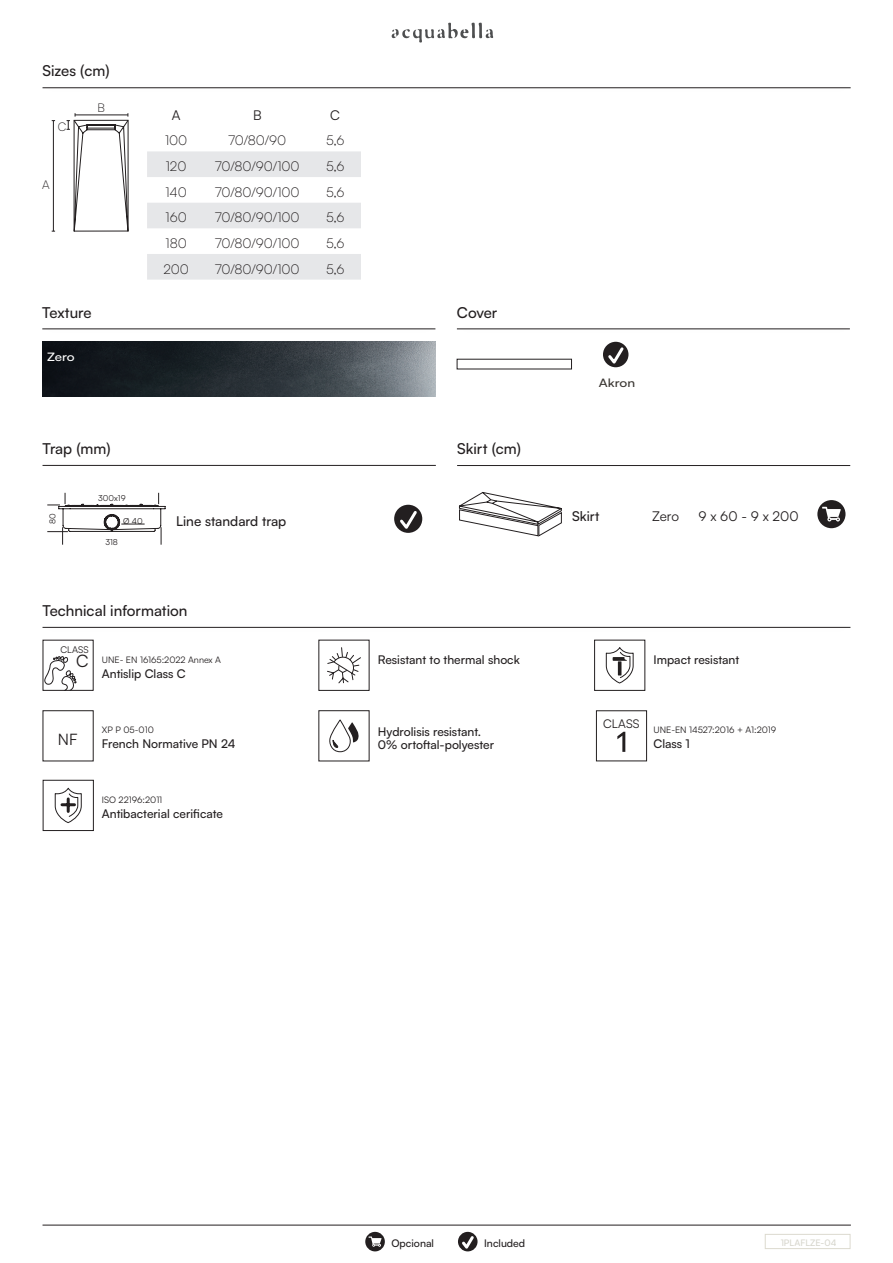
<style>
.page{position:relative;width:893px;height:1263px;background:#fff}
.page>*{position:absolute;margin:0;border:0;box-sizing:border-box;transform-origin:0 0}
.t1{font:17.1px "Satoshi";color:#231f20}
.t2{font:15.75px "Satoshi";color:#231f20}
.t3{font:500 15px "Satoshi";color:#231f20}
.t4{font:300 13.5px "Satoshi";color:#231f20}
.t5{font:500 13.5px "Satoshi";color:#231f20}
.t6{font:13.5px "Satoshi";color:#231f20}
.t7{font:500 12px "Satoshi";color:#231f20}
.t8{font:12px "Satoshi";color:#231f20}
.t9{font:300 12px "Satoshi";color:#231f20}
.t10{font:500 11.55px "Satoshi";color:#3a3632;scale:1.16 1}
.t11{font:500 11.55px "Satoshi";color:#fff;scale:1.16 1}
.t12{font:500 10.5px "Satoshi";color:#231f20}
.t13{font:9.3px "Satoshi";color:#231f20}
.t14{font:9px "Satoshi";color:#231f20}
.t15{font:500 9px "Satoshi";color:#d7d6cd}
.t16{font:8.25px "Satoshi";color:#231f20}
</style>
<div class="page">
<div style="left:765px;top:1234px;width:85px;height:15px;border:1px solid #dcdacf"></div>
<hr style="left:43px;top:88px;width:808px;height:1px;background:#231f20">
<svg style="left:392px;top:23px;width:101px;height:20px"></svg>
<hr style="left:43px;top:1225px;width:808px;height:1px;background:#231f20">
<svg style="left:365px;top:1232px;width:20px;height:19px"></svg>
<svg style="left:458px;top:1232px;width:20px;height:19px"></svg>
<hr style="left:43px;top:465px;width:393px;height:1px;background:#231f20">
<hr style="left:43px;top:627px;width:807px;height:1px;background:#231f20">
<hr style="left:42px;top:329px;width:393px;height:1px;background:#231f20">
<img style="left:42px;top:341px;width:393px;height:55px">
<hr style="left:457px;top:329px;width:393px;height:1px;background:#231f20">
<div style="left:603px;top:342px;width:25px;height:25px;background:#231f20;border-radius:50%"></div>
<svg style="left:606px;top:345px;width:20px;height:22px"></svg>
<hr style="left:457px;top:465px;width:393px;height:1px;background:#231f20">
<svg style="left:459px;top:492px;width:103px;height:44px"></svg>
<div style="left:817px;top:500px;width:28px;height:28px;background:#231f20;border-radius:50%"></div>
<svg style="left:822px;top:507px;width:19px;height:14px"></svg>
<div style="left:43px;top:780px;width:51px;height:51px;border:1px solid #231f20"></div>
<svg style="left:54px;top:787px;width:28px;height:36px"></svg>
<svg style="left:327px;top:647px;width:34px;height:37px"></svg>
<svg style="left:329px;top:719px;width:30px;height:33px"></svg>
<div style="left:594px;top:640px;width:51px;height:51px;border:1px solid #231f20"></div>
<svg style="left:606px;top:647px;width:28px;height:37px"></svg>
<hr style="left:618px;top:661px;width:3px;height:14px;background:#231f20">
<svg style="left:43px;top:656px;width:34px;height:66px"></svg>
<div style="left:596px;top:710px;width:51px;height:51px;border:1px solid #231f20"></div>
<svg style="left:617px;top:732px;width:8px;height:20px"></svg>
<svg style="left:67px;top:113px;width:62px;height:119px"></svg>
<hr style="left:53px;top:121px;width:1px;height:110px;background:#231f20">
<svg style="left:147px;top:151px;width:214px;height:129px"></svg>
<svg style="left:47px;top:493px;width:118px;height:52px"></svg>
<div style="left:394px;top:505px;width:28px;height:28px;background:#231f20;border-radius:50%"></div>
<svg style="left:397px;top:508px;width:22px;height:25px"></svg>
<p class="t3" style="left:43px;top:61px;width:69px">Sizes (cm)</p>
<p class="t9" style="left:58px;top:119px;width:10px">C</p>
<p class="t9" style="left:42px;top:177px;width:9px">A</p>
<p class="t9" style="left:97px;top:100px;width:9px">B</p>
<p class="t3" style="left:42px;top:302px;width:51px">Texture</p>
<p class="t11" style="left:47px;top:348px;width:25px">Zero</p>
<p class="t3" style="left:43px;top:438px;width:70px">Trap (mm)</p>
<p class="t6" style="left:172px;top:106px;width:10px">A</p>
<p class="t6" style="left:253px;top:106px;width:10px">B</p>
<p class="t6" style="left:330px;top:106px;width:11px">C</p>
<p class="t4" style="left:165px;top:132px;width:24px">100</p>
<p class="t4" style="left:228px;top:132px;width:59px">70/80/90</p>
<p class="t4" style="left:326px;top:132px;width:20px">5,6</p>
<p class="t4" style="left:166px;top:158px;width:22px">120</p>
<p class="t4" style="left:215px;top:158px;width:86px">70/80/90/100</p>
<p class="t4" style="left:326px;top:158px;width:20px">5,6</p>
<p class="t4" style="left:165px;top:183px;width:23px">140</p>
<p class="t4" style="left:215px;top:183px;width:86px">70/80/90/100</p>
<p class="t4" style="left:326px;top:183px;width:20px">5,6</p>
<p class="t4" style="left:166px;top:209px;width:23px">160</p>
<p class="t4" style="left:215px;top:209px;width:86px">70/80/90/100</p>
<p class="t4" style="left:326px;top:209px;width:20px">5,6</p>
<p class="t4" style="left:166px;top:234px;width:23px">180</p>
<p class="t4" style="left:215px;top:234px;width:86px">70/80/90/100</p>
<p class="t4" style="left:326px;top:234px;width:20px">5,6</p>
<p class="t4" style="left:163px;top:260px;width:27px">200</p>
<p class="t4" style="left:215px;top:260px;width:86px">70/80/90/100</p>
<p class="t4" style="left:326px;top:260px;width:20px">5,6</p>
<p class="t16" style="left:47px;top:524px;width:12px;rotate:-90deg">80</p>
<p class="t16" style="left:98px;top:493px;width:29px">300x19</p>
<p class="t16" style="left:123px;top:516px;width:21px">Ø 40</p>
<p class="t5" style="left:176px;top:511px;width:112px">Line standard trap</p>
<p class="t16" style="left:106px;top:536px;width:14px">318</p>
<p class="t3" style="left:43px;top:600px;width:146px">Technical information</p>
<p class="t3" style="left:457px;top:302px;width:42px">Cover</p>
<p class="t3" style="left:457px;top:438px;width:65px">Skirt (cm)</p>
<p class="t10" style="left:599px;top:375px;width:33px">Akron</p>
<p class="t5" style="left:572px;top:507px;width:29px">Skirt</p>
<p class="t6" style="left:652px;top:507px;width:28px">Zero</p>
<p class="t6" style="left:698px;top:507px;width:102px">9 x 60 - 9 x 200</p>
<p class="t13" style="left:60px;top:643px;width:30px">CLASS</p>
<p class="t1" style="left:76px;top:649px;width:14px">C</p>
<p class="t7" style="left:378px;top:652px;width:143px">Resistant to thermal shock</p>
<p class="t14" style="left:102px;top:653px;width:121px">UNE- EN 16165:2022 Annex A</p>
<p class="t7" style="left:653px;top:652px;width:87px">Impact resistant</p>
<p class="t7" style="left:102px;top:665px;width:85px">Antislip Class C</p>
<p class="t14" style="left:102px;top:724px;width:54px">XP P 05-010</p>
<p class="t2" style="left:58px;top:729px;width:21px">NF</p>
<p class="t7" style="left:102px;top:735px;width:135px">French Normative PN 24</p>
<p class="t14" style="left:102px;top:794px;width:62px">ISO 22196:2011</p>
<p class="t7" style="left:102px;top:805px;width:123px">Antibacterial cerificate</p>
<p class="t7" style="left:378px;top:723px;width:105px">Hydrolisis resistant.</p>
<p class="t7" style="left:378px;top:736px;width:118px">0% ortoftal-polyester</p>
<p class="t8" style="left:603px;top:715px;width:38px">CLASS</p>
<p class="t14" style="left:653px;top:724px;width:124px">UNE-EN 14527:2016 + A1:2019</p>
<p class="t7" style="left:653px;top:735px;width:38px">Class 1</p>
<p class="t12" style="left:391px;top:1236px;width:44px">Opcional</p>
<p class="t12" style="left:484px;top:1236px;width:43px">Included</p>
<p class="t15" style="left:781px;top:1237px;width:57px">1PLAFLZE-04</p>
</div>
